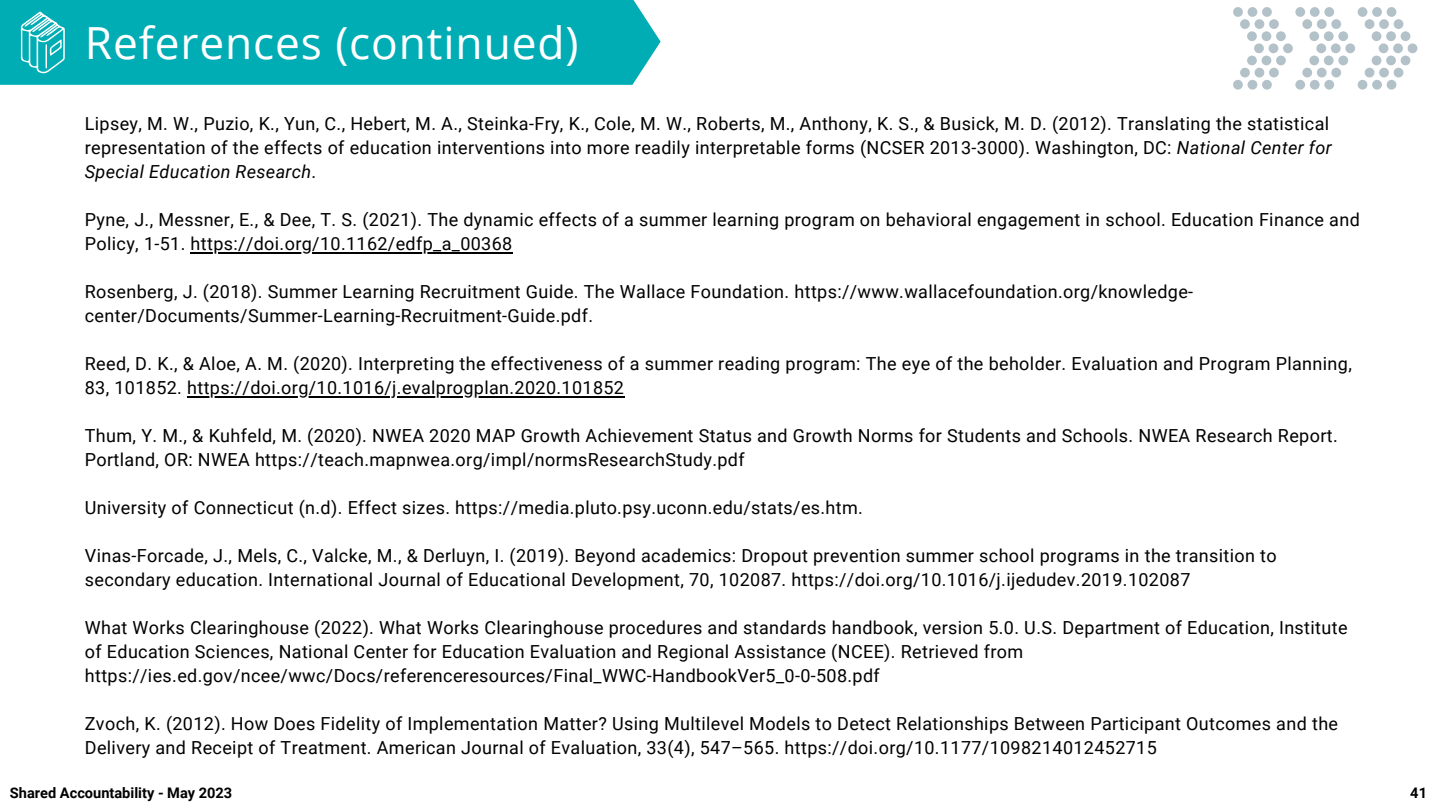
<style>
.page{position:relative;width:1440px;height:810px;background:#fff}
.page>*{position:absolute;margin:0;border:0;box-sizing:border-box;transform-origin:0 0}
.t1{font:44.3px "Open Sans";letter-spacing:.02em;color:#fff}
.t2{font:700 24.1px "Roboto";color:#fff}
.t3{font:18px/24px "Roboto";letter-spacing:.02em;color:#000}
.t4{font:700 14.6px "Roboto";color:#000}
.s1{font-style:italic}
</style>
<div class="page">
<hr style="left:191px;top:252px;width:322px;height:1px;background:#000">
<hr style="left:187px;top:396px;width:437px;height:1px;background:#000">
<div style="left:0;top:0;width:661px;height:85px;background:#00adb5"></div>
<svg style="left:21px;top:11px;width:44px;height:63px;background:#43c2c8"></svg>
<svg style="left:1233px;top:7px;width:184px;height:83px"></svg>
<p class="t2" style="left:12px;top:20px;width:524px">Question 1: Pellentesque id nibh tortor id aliquet</p>
<p class="t1" style="left:85px;top:11px;width:495px">References (continued)</p>
<p class="t3" style="left:85px;top:112px;width:1249px">Lipsey, M. W., Puzio, K., Yun, C., Hebert, M. A., Steinka-Fry, K., Cole, M. W., Roberts, M., Anthony, K. S., &amp; Busick, M. D. (2012). Translating the statistical representation of the effects of education interventions into more readily interpretable forms (NCSER 2013-3000). Washington, DC: <span class="s1">National Center for<br>Special Education Research</span>.</p>
<p class="t3" style="left:85px;top:208px;width:1277px">Pyne, J., Messner, E., &amp; Dee, T. S. (2021). The dynamic effects of a summer learning program on behavioral engagement in school. Education Finance and<br>Policy, 1-51. https://doi.org/10.1162/edfp_a_00368</p>
<p class="t3" style="left:85px;top:280px;width:1110px">Rosenberg, J. (2018). Summer Learning Recruitment Guide. The Wallace Foundation. https://www.wallacefoundation.org/knowledge&shy;center/Documents/Summer-Learning-Recruitment-Guide.pdf.</p>
<p class="t3" style="left:85px;top:352px;width:1269px">Reed, D. K., &amp; Aloe, A. M. (2020). Interpreting the effectiveness of a summer reading program: The eye of the beholder. Evaluation and Program Planning,<br>83, 101852. https://doi.org/10.1016/j.evalprogplan.2020.101852</p>
<p class="t3" style="left:85px;top:424px;width:1254px">Thum, Y. M., &amp; Kuhfeld, M. (2020). NWEA 2020 MAP Growth Achievement Status and Growth Norms for Students and Schools. NWEA Research Report.<br>Portland, OR: NWEA https://teach.mapnwea.org/impl/normsResearchStudy.pdf</p>
<p class="t3" style="left:85px;top:496px;width:780px">University of Connecticut (n.d). Effect sizes. https://media.pluto.psy.uconn.edu/stats/es.htm.</p>
<p class="t3" style="left:85px;top:544px;width:1193px">Vinas-Forcade, J., Mels, C., Valcke, M., &amp; Derluyn, I. (2019). Beyond academics: Dropout prevention summer school programs in the transition to secondary education. International Journal of Educational Development, 70, 102087. https://doi.org/10.1016/j.ijedudev.2019.102087</p>
<p class="t3" style="left:85px;top:616px;width:1264px">What Works Clearinghouse (2022). What Works Clearinghouse procedures and standards handbook, version 5.0. U.S. Department of Education, Institute of Education Sciences, National Center for Education Evaluation and Regional Assistance (NCEE). Retrieved from https://ies.ed.gov/ncee/wwc/Docs/referenceresources/Final_WWC-HandbookVer5_0-0-508.pdf</p>
<p class="t3" style="left:85px;top:712px;width:1255px">Zvoch, K. (2012). How Does Fidelity of Implementation Matter? Using Multilevel Models to Detect Relationships Between Participant Outcomes and the<br>Delivery and Receipt of Treatment. American Journal of Evaluation, 33(4), 547–565. https://doi.org/10.1177/1098214012452715</p>
<p class="t4" style="left:10px;top:784px;width:224px">Shared Accountability - May 2023</p>
<p class="t4" style="left:1410px;top:784px;width:19px">41</p>
</div>
